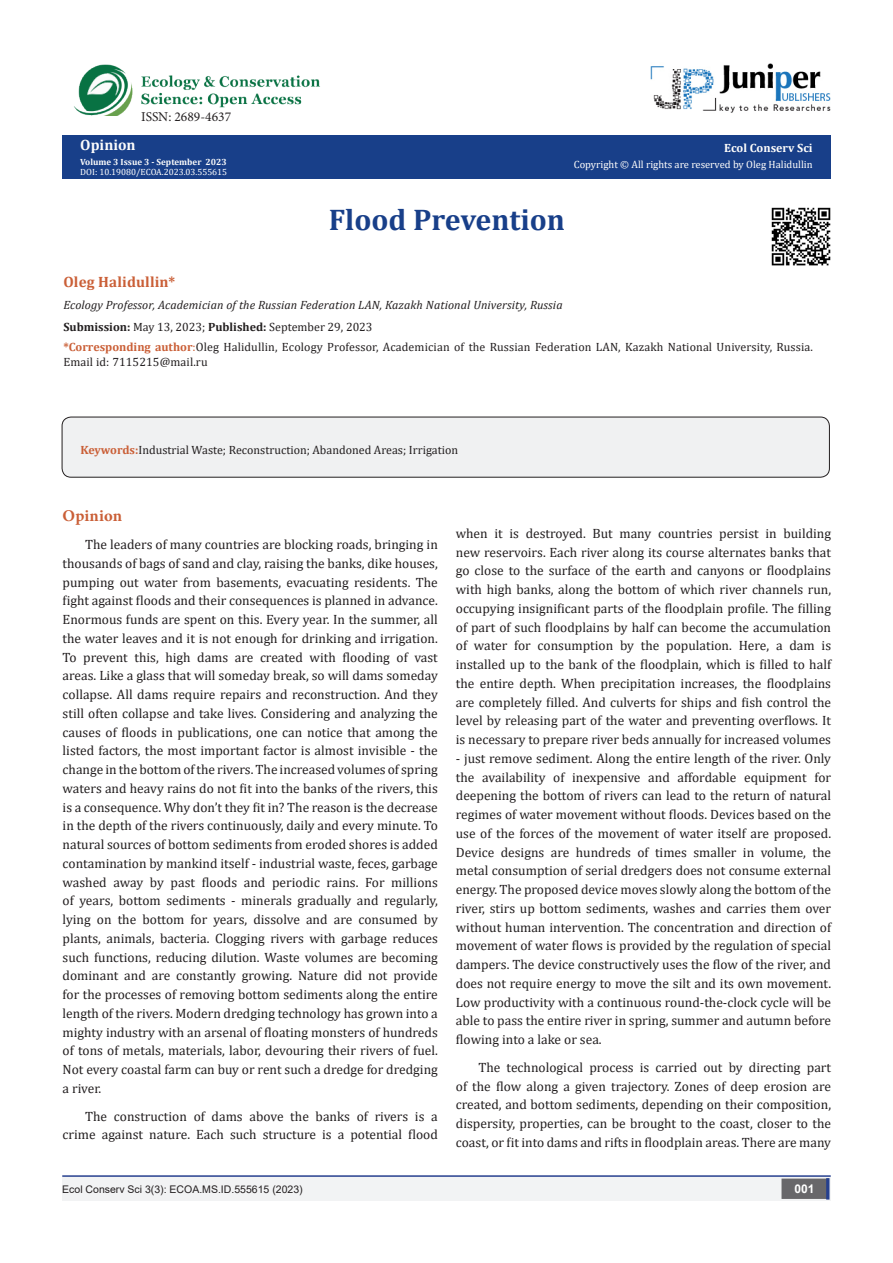
<style>
.page{position:relative;width:893px;height:1263px;background:#fff}
.page>*{position:absolute;margin:0;border:0;box-sizing:border-box;transform-origin:0 0}
.t1{font:700 30px "Cambria";color:#183f89}
.t2{font:700 16.5px "Minion Pro";letter-spacing:.01em;color:#ca5f37}
.t3{font:700 15px "Cambria";letter-spacing:.01em;color:#ca5f37}
.t4{font:700 15px "Cambria";color:#fcfcfc}
.t5{font:13.5px/18.8px "Cambria";color:#231f20;text-align:justify}
.t6{font:13.5px "Minion Pro";color:#231f20}
.t7{font:12px/14.4px "Cambria";letter-spacing:.01em;color:#231f20}
.t8{font:italic 12px "Cambria";letter-spacing:.01em;color:#231f20}
.t9{font:700 12px "Cambria";color:#fffefc}
.t10{font:700 12px "Arial";color:#fff}
.t11{font:10.5px "Cambria";color:#fffefc}
.t12{font:10.5px "Arial";color:#231f20}
.t13{font:9px "Cambria";color:#fff}
.t14{font:700 9px "Cambria";color:#fcfcfc}
.s1{font-weight:700}
.s2{font-weight:700;color:#ca5f37}
.s3{color:#ca5f37}
</style>
<div class="page">
<div style="left:62px;top:135px;width:769px;height:43px;background:#183f89"></div>
<img style="left:651px;top:63px;width:180px;height:50px">
<hr style="left:62px;top:1175px;width:769px;height:2px;background:#253f8e">
<div style="left:62px;top:1177px;width:495px;height:24px;background:#f2f3f4"></div>
<div style="left:557px;top:1177px;width:274px;height:24px;background:#f2f3f4"></div>
<div style="left:782px;top:1179px;width:45px;height:19px;background:#68676a"></div>
<div style="left:781px;top:1178px;width:46px;height:21px;border:2px solid #68676a"></div>
<div style="left:826px;top:1178px;width:3px;height:21px;background:#253f8e;border:2px solid #253f8e"></div>
<img style="left:74px;top:64px;width:246px;height:52px">
<img style="left:771px;top:207px;width:60px;height:59px">
<div style="left:62px;top:417px;width:767px;height:60px;background:#f0f1f2;border-radius:9px"></div>
<div style="left:62px;top:417px;width:768px;height:61px;border:1px solid #231f20;border-radius:9px"></div>
<p class="t6" style="left:141px;top:107px;width:92px">ISSN: 2689-4637</p>
<p class="t4" style="left:80px;top:134px;width:57px">Opinion</p>
<p class="t14" style="left:80px;top:155px;width:148px">Volume 3 Issue 3 - September 2023</p>
<p class="t13" style="left:80px;top:167px;width:149px">DOI: 10.19080/ECOA.2023.03.555615</p>
<p class="t9" style="left:724px;top:139px;width:90px">Ecol Conserv Sci</p>
<p class="t11" style="left:574px;top:158px;width:240px">Copyright © All rights are reserved by Oleg Halidullin</p>
<p class="t1" style="left:329px;top:198px;width:238px">Flood Prevention</p>
<p class="t3" style="left:63px;top:271px;width:113px">Oleg Halidullin*</p>
<p class="t8" style="left:63px;top:296px;width:501px">Ecology Professor, Academician of the Russian Federation LAN, Kazakh National University, Russia</p>
<p class="t7" style="left:63px;top:319px;width:311px"><span class="s1">Submission:</span> May 13, 2023; <span class="s1">Published:</span> September 29, 2023</p>
<p class="t7" style="left:63px;top:340px;width:751px"><span class="s2">*Corresponding author</span><span class="s3">:</span>Oleg Halidullin, Ecology Professor, Academician of the Russian Federation LAN, Kazakh National University, Russia.<br>Email id: 7115215@mail.ru</p>
<p class="t7" style="left:80px;top:442px;width:379px"><span class="s2">Keywords:</span>Industrial Waste; Reconstruction; Abandoned Areas; Irrigation</p>
<p class="t2" style="left:63px;top:504px;width:61px">Opinion</p>
<p class="t5" style="left:63px;top:535px;width:377px;text-indent:22px">The leaders of many countries are blocking roads, bringing in thousands of bags of sand and clay, raising the banks, dike houses, pumping out water from basements, evacuating residents. The fight against floods and their consequences is planned in advance.<br>Enormous funds are spent on this. Every year. In the summer, all the water leaves and it is not enough for drinking and irrigation.<br>To prevent this, high dams are created with flooding of vast areas. Like a glass that will someday break, so will dams someday collapse. All dams require repairs and reconstruction. And they still often collapse and take lives. Considering and analyzing the causes of floods in publications, one can notice that among the listed factors, the most important factor is almost invisible - the change in the bottom of the rivers. The increased volumes of spring waters and heavy rains do not fit into the banks of the rivers, this is a consequence. Why don’t they fit in? The reason is the decrease in the depth of the rivers continuously, daily and every minute. To natural sources of bottom sediments from eroded shores is added contamination by mankind itself - industrial waste, feces, garbage washed away by past floods and periodic rains. For millions of years, bottom sediments - minerals gradually and regularly, lying on the bottom for years, dissolve and are consumed by plants, animals, bacteria. Clogging rivers with garbage reduces such functions, reducing dilution. Waste volumes are becoming dominant and are constantly growing. Nature did not provide for the processes of removing bottom sediments along the entire length of the rivers. Modern dredging technology has grown into a mighty industry with an arsenal of floating monsters of hundreds of tons of metals, materials, labor, devouring their rivers of fuel.<br>Not every coastal farm can buy or rent such a dredge for dredging a river.</p>
<p class="t5" style="left:63px;top:1107px;width:377px;text-align:right">The construction of dams above the banks of rivers is a crime against nature. Each such structure is a potential flood</p>
<p class="t5" style="left:456px;top:524px;width:377px">when it is destroyed. But many countries persist in building new reservoirs. Each river along its course alternates banks that go close to the surface of the earth and canyons or floodplains with high banks, along the bottom of which river channels run, occupying insignificant parts of the floodplain profile. The filling of part of such floodplains by half can become the accumulation of water for consumption by the population. Here, a dam is installed up to the bank of the floodplain, which is filled to half the entire depth. When precipitation increases, the floodplains are completely filled. And culverts for ships and fish control the level by releasing part of the water and preventing overflows. It is necessary to prepare river beds annually for increased volumes</p>
<p class="t5" style="left:456px;top:749px;width:377px">- just remove sediment. Along the entire length of the river. Only the availability of inexpensive and affordable equipment for deepening the bottom of rivers can lead to the return of natural regimes of water movement without floods. Devices based on the use of the forces of the movement of water itself are proposed.<br>Device designs are hundreds of times smaller in volume, the metal consumption of serial dredgers does not consume external energy. The proposed device moves slowly along the bottom of the river, stirs up bottom sediments, washes and carries them over without human intervention. The concentration and direction of movement of water flows is provided by the regulation of special dampers. The device constructively uses the flow of the river, and does not require energy to move the silt and its own movement.<br>Low productivity with a continuous round-the-clock cycle will be able to pass the entire river in spring, summer and autumn before flowing into a lake or sea.</p>
<p class="t5" style="left:456px;top:1058px;width:377px;text-indent:22px">The technological process is carried out by directing part of the flow along a given trajectory. Zones of deep erosion are created, and bottom sediments, depending on their composition, dispersity, properties, can be brought to the coast, closer to the coast, or fit into dams and rifts in floodplain areas. There are many</p>
<p class="t12" style="left:62px;top:1182px;width:242px">Ecol Conserv Sci 3(3): ECOA.MS.ID.555615 (2023)</p>
<p class="t10" style="left:794px;top:1180px;width:22px">001</p>
</div>
